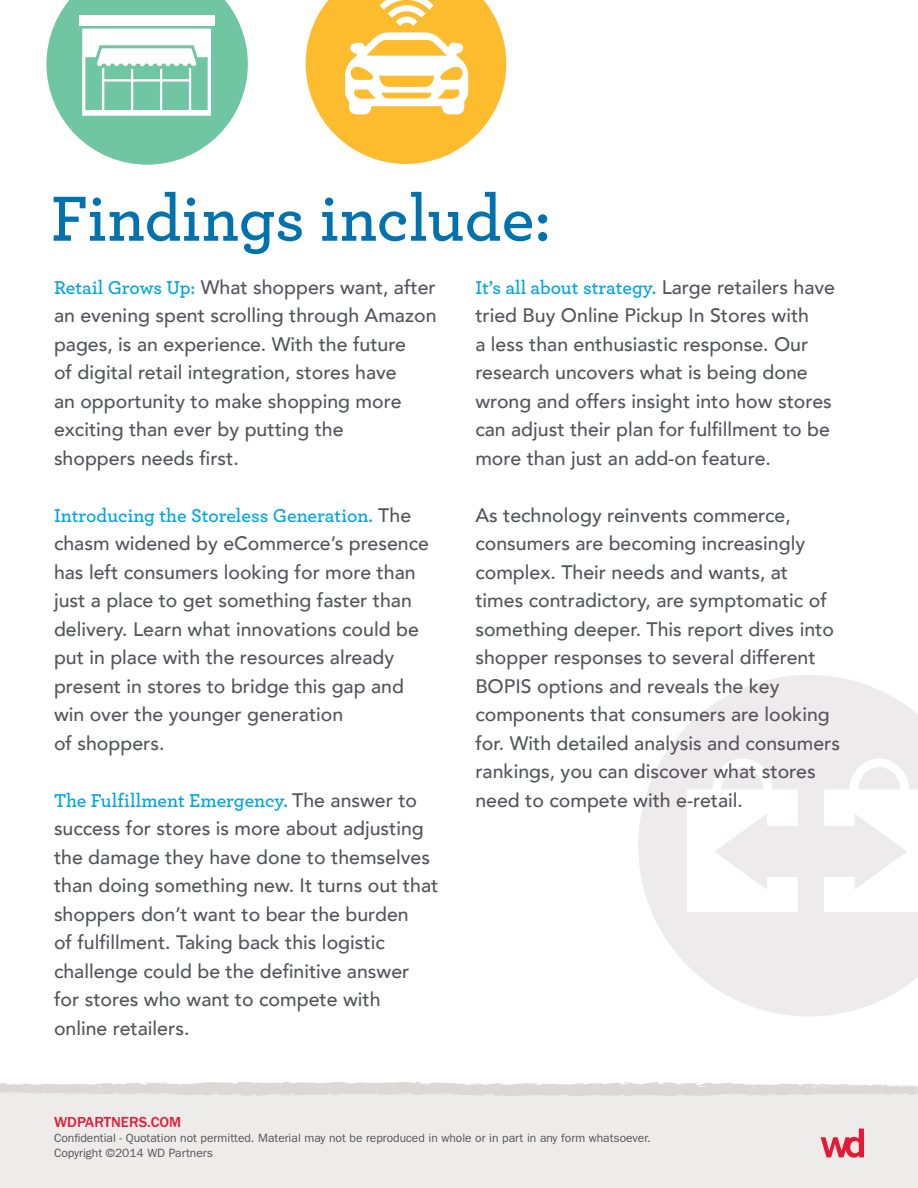
<style>
.page{position:relative;width:918px;height:1188px;background:#fff}
.page>*{position:absolute;margin:0;border:0;box-sizing:border-box;transform-origin:0 0}
.t1{font:600 66.75px "Archer Pro";color:#0073ae}
.t2{font:500 19.5px/28.5px "Avenir";color:#54555a}
.Copy{font:500 15px "ITC Franklin Gothic Std";color:#e51836}
.Copy-2{font:12px/15px "ITC Franklin Gothic Std";color:#54555a}
.s1{font-family:"Archer Pro";font-weight:600;color:#00a5e3}
</style>
<div class="page">
<svg style="left:638px;top:675px;width:280px;height:341px;fill:#edebeb"></svg>
<svg style="left:824px;top:758px;width:94px;height:154px"></svg>
<svg style="left:687px;top:758px;width:111px;height:154px"></svg>
<svg style="left:306px;top:0;width:200px;height:164px"></svg>
<svg style="left:46px;top:0;width:202px;height:165px"></svg>
<div style="left:0;top:1089px;width:918px;height:99px;background:#eeebeb"></div>
<svg style="left:821px;top:1129px;width:43px;height:29px"></svg>
<svg style="left:0;top:1081px;width:918px;height:15px"></svg>
<p class="t1" style="left:51px;top:169px;width:502px">Findings include:</p>
<p class="t2" style="left:54px;top:272px;width:384px"><span class="s1">Retail Grows Up:</span> What shoppers want, after an evening spent scrolling through Amazon pages, is an experience. With the future<br>of digital retail integration, stores have<br>an opportunity to make shopping more exciting than ever by putting the<br>shoppers needs first.</p>
<p class="t2" style="left:54px;top:500px;width:376px"><span class="s1">Introducing the Storeless Generation.</span> The chasm widened by eCommerce’s presence has left consumers looking for more than just a place to get something faster than delivery. Learn what innovations could be put in place with the resources already present in stores to bridge this gap and win over the younger generation<br>of shoppers.</p>
<p class="t2" style="left:54px;top:785px;width:386px"><span class="s1">The Fulfillment Emergency.</span> The answer to success for stores is more about adjusting the damage they have done to themselves than doing something new. It turns out that shoppers don’t want to bear the burden<br>of fulfillment. Taking back this logistic challenge could be the definitive answer for stores who want to compete with online retailers.</p>
<p class="t2" style="left:475px;top:272px;width:361px"><span class="s1">It’s all about strategy.</span> Large retailers have tried Buy Online Pickup In Stores with<br>a less than enthusiastic response. Our research uncovers what is being done wrong and offers insight into how stores can adjust their plan for fulfillment to be more than just an add-on feature.</p>
<p class="t2" style="left:475px;top:500px;width:366px">As technology reinvents commerce, consumers are becoming increasingly complex. Their needs and wants, at times contradictory, are symptomatic of something deeper. This report dives into shopper responses to several different BOPIS options and reveals the key components that consumers are looking for. With detailed analysis and consumers rankings, you can discover what stores need to compete with e-retail.</p>
<p class="Copy" style="left:54px;top:1113px;width:129px">WDPARTNERS.COM</p>
<p class="Copy-2" style="left:54px;top:1130px;width:598px">Confidential - Quotation not permitted. Material may not be reproduced in whole or in part in any form whatsoever.<br>Copyright ©2014 WD Partners</p>
</div>
